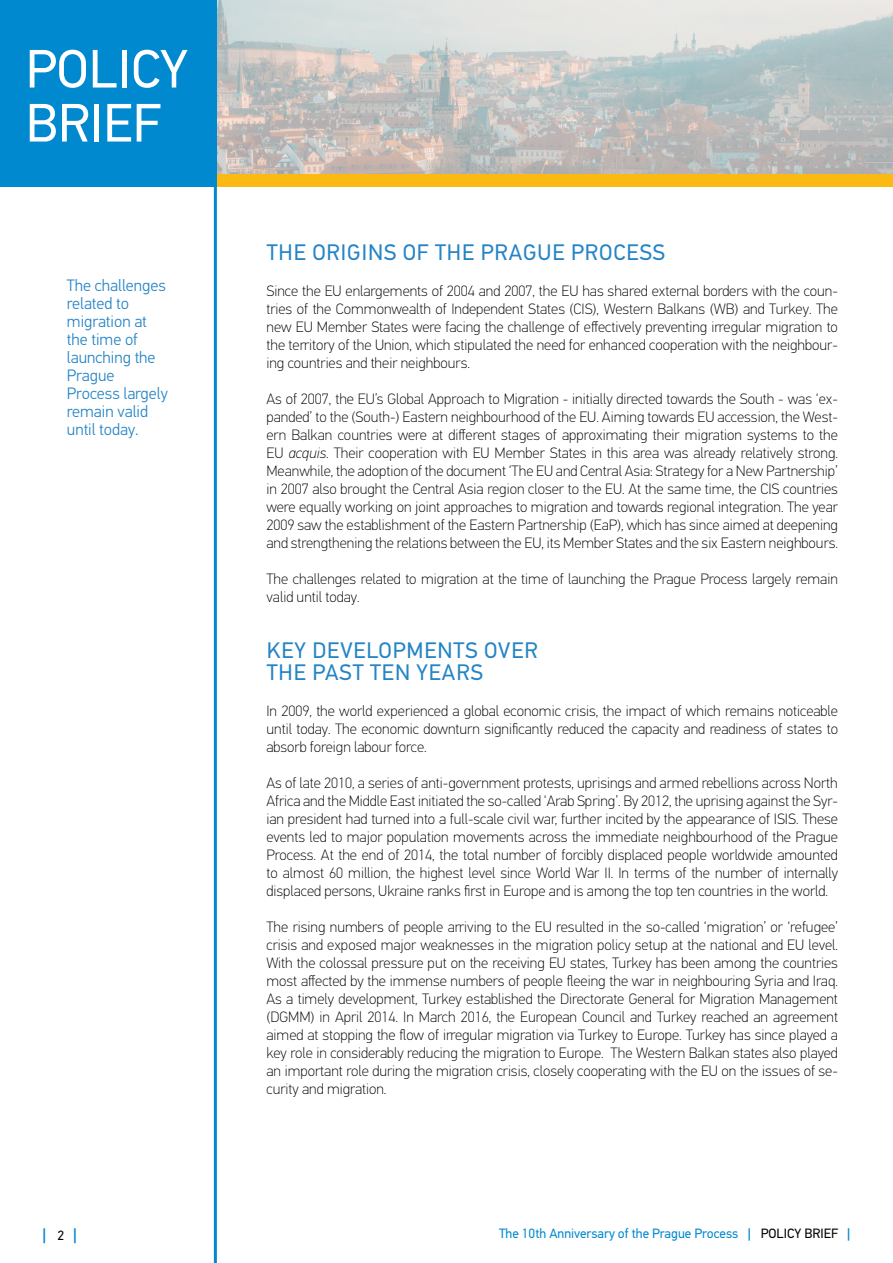
<style>
.page{position:relative;width:893px;height:1263px;background:#fff}
.page>*{position:absolute;margin:0;border:0;box-sizing:border-box;transform-origin:0 0}
.t1{font:54px/54px "PF Din Text Pro";color:#fff}
.t2{font:22.5px/22.5px "PF Din Text Pro";letter-spacing:.04em;color:#2484c6}
.t3{font:300 16.5px/18px "PF Din Text Pro";color:#2484c6}
.t4{font:500 16.2px "PF Din Text Pro";color:#0089cf}
.t5{font:100 15px/18px "PF Din Text Pro";color:#000;text-align:justify}
.t6{font:13.5px "PF Din Text Pro";color:#0089cf}
.s1{font-weight:400;font-size:13.5px;color:#000}
.s2{font-style:italic}
.s3{font-weight:500}
.s4{color:#000}
</style>
<div class="page">
<svg style="left:217px;top:0;width:676px;height:174px;background:#c7c9c8"></svg>
<div style="left:217px;top:174px;width:676px;height:13px;background:#fdb913"></div>
<div style="left:0;top:0;width:217px;height:187px;background:#0089cf"></div>
<hr style="left:214px;top:174px;width:3px;height:1089px;background:#0089cf">
<h1 class="t1" style="left:26px;top:42px;width:164px">POLICY<br>BRIEF</h1>
<p class="t3" style="left:67px;top:276px;width:102px">The challenges related to migration at the time of launching the<br>Prague<br>Process largely remain valid until today.</p>
<p class="t4" style="left:43px;top:1225px;width:36px">| <span class="s1">2</span> |</p>
<h2 class="t2" style="left:267px;top:242px;width:400px">THE ORIGINS OF THE PRAGUE PROCESS</h2>
<p class="t5" style="left:266px;top:282px;width:573px">Since the EU enlargements of 2004 and 2007, the EU has shared external borders with the coun&shy;tries of the Commonwealth of Independent States (CIS), Western Balkans (WB) and Turkey. The new EU Member States were facing the challenge of effectively preventing irregular migration to the territory of the Union, which stipulated the need for enhanced cooperation with the neighbour&shy;ing countries and their neighbours.</p>
<p class="t5" style="left:266px;top:390px;width:573px">As of 2007, the EU’s Global Approach to Migration - initially directed towards the South - was ‘ex&shy;panded’ to the (South-) Eastern neighbourhood of the EU. Aiming towards EU accession, the West&shy;ern Balkan countries were at different stages of approximating their migration systems to the EU <span class="s2">acquis</span>. Their cooperation with EU Member States in this area was already relatively strong.<br>Meanwhile, the adoption of the document ‘The EU and Central Asia: Strategy for a New Partnership’ in 2007 also brought the Central Asia region closer to the EU. At the same time, the CIS countries were equally working on joint approaches to migration and towards regional integration. The year 2009 saw the establishment of the Eastern Partnership (EaP), which has since aimed at deepening and strengthening the relations between the EU, its Member States and the six Eastern neighbours.</p>
<p class="t5" style="left:266px;top:570px;width:573px">The challenges related to migration at the time of launching the Prague Process largely remain valid until today.</p>
<h2 class="t2" style="left:267px;top:639px;width:273px">KEY DEVELOPMENTS OVER<br>THE PAST TEN YEARS</h2>
<p class="t5" style="left:266px;top:702px;width:573px">In 2009, the world experienced a global economic crisis, the impact of which remains noticeable until today. The economic downturn significantly reduced the capacity and readiness of states to absorb foreign labour force.</p>
<p class="t5" style="left:266px;top:774px;width:573px">As of late 2010, a series of anti-government protests, uprisings and armed rebellions across North Africa and the Middle East initiated the so-called ‘Arab Spring’. By 2012, the uprising against the Syr&shy;ian president had turned into a full-scale civil war, further incited by the appearance of ISIS. These events led to major population movements across the immediate neighbourhood of the Prague Process. At the end of 2014, the total number of forcibly displaced people worldwide amounted to almost 60 million, the highest level since World War II. In terms of the number of internally displaced persons, Ukraine ranks first in Europe and is among the top ten countries in the world.</p>
<p class="t5" style="left:266px;top:918px;width:573px">The rising numbers of people arriving to the EU resulted in the so-called ‘migration’ or ‘refugee’ crisis and exposed major weaknesses in the migration policy setup at the national and EU level.<br>With the colossal pressure put on the receiving EU states, Turkey has been among the countries most affected by the immense numbers of people fleeing the war in neighbouring Syria and Iraq.<br>As a timely development, Turkey established the Directorate General for Migration Management (DGMM) in April 2014. In March 2016, the European Council and Turkey reached an agreement aimed at stopping the flow of irregular migration via Turkey to Europe. Turkey has since played a key role in considerably reducing the migration to Europe. The Western Balkan states also played an important role during the migration crisis, closely cooperating with the EU on the issues of se&shy;curity and migration.</p>
<p class="t6" style="left:499px;top:1225px;width:353px">The 10th Anniversary of the Prague Process <span class="s3">|</span> <span class="s4">POLICY BRIEF</span> <span class="s3">|</span></p>
</div>
